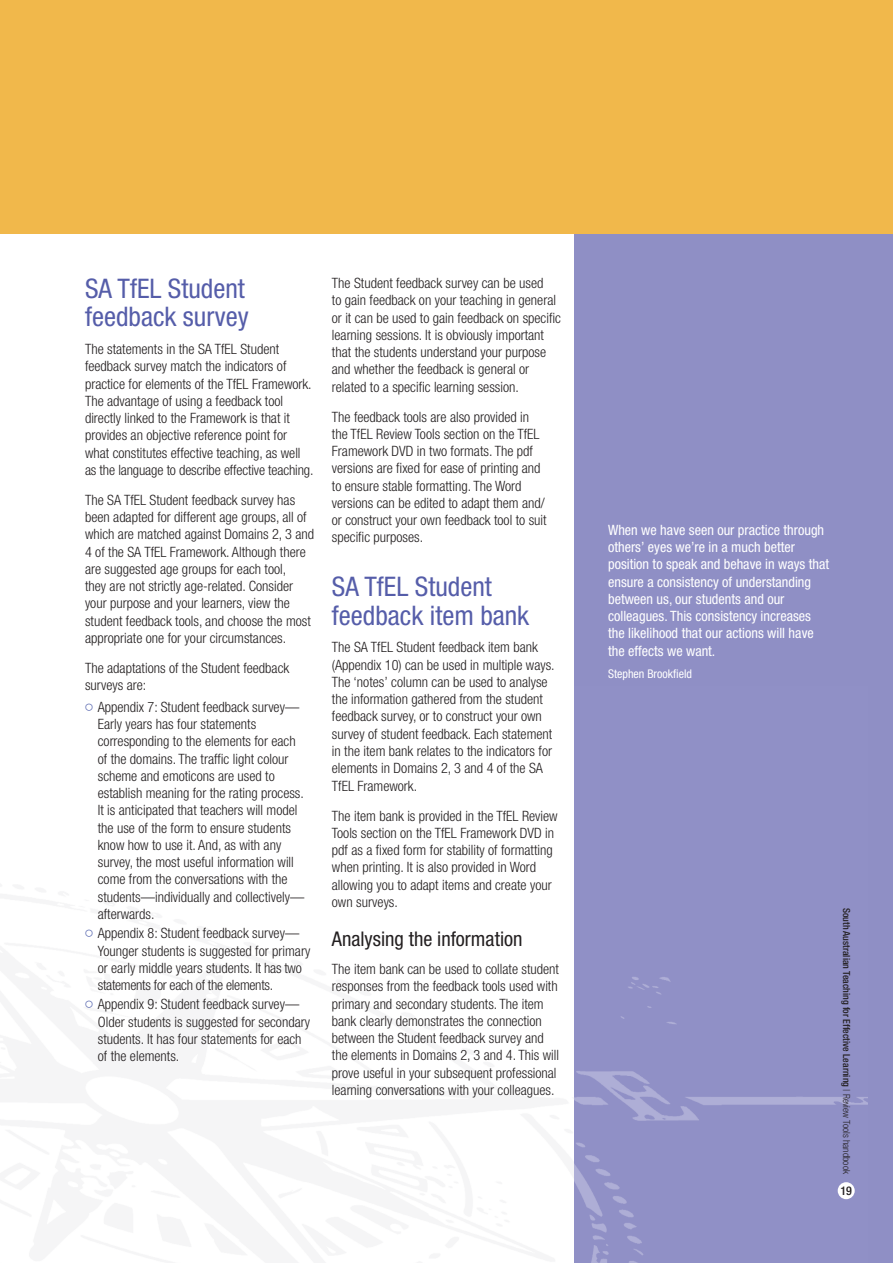
<style>
.page{position:relative;width:893px;height:1263px;background:#fff}
.page>*{position:absolute;margin:0;border:0;box-sizing:border-box;transform-origin:0 0}
.t1{font:condensed 27px/28.5px "Helvetica Neue";color:#555da9}
.t2{font:condensed 20.25px "Helvetica Neue";color:#231f20}
.t3{font:300 condensed 14.25px/17.2px "Helvetica Neue";color:#231f20}
.t4{font:condensed 14.25px/17.2px "Helvetica Neue";color:#fff}
.t5{font:condensed 12px "Helvetica Neue";color:#fff}
.t6{font:500 condensed 12px "Helvetica Neue";color:#231f20}
.t7{font:500 condensed 9.75px "Helvetica Neue";color:#231f20}
.s1{font-family:"Universal Newswith Comm Pi";font-weight:400;font-stretch:normal;color:#5060ac}
.s2{font-weight:300}
</style>
<div class="page">
<div style="left:574px;top:0;width:319px;height:1263px;background:#8f8fc5"></div>
<img style="left:574px;top:977px;width:293px;height:286px">
<div style="left:838px;top:1182px;width:17px;height:17px;background:#fff;border-radius:50%"></div>
<div style="left:0;top:0;width:893px;height:234px;background:#f1b84b"></div>
<h1 class="t1" style="left:85px;top:274px;width:165px">SA TfEL Student feedback survey</h1>
<p class="t3" style="left:85px;top:340px;width:230px">The statements in the SA TfEL Student feedback survey match the indicators of practice for elements of the TfEL Framework.<br>The advantage of using a feedback tool directly linked to the Framework is that it provides an objective reference point for what constitutes effective teaching, as well as the language to describe effective teaching.</p>
<p class="t3" style="left:85px;top:491px;width:231px">The SA TfEL Student feedback survey has been adapted for different age groups, all of which are matched against Domains 2, 3 and 4 of the SA TfEL Framework. Although there are suggested age groups for each tool,<br>they are not strictly age-related. Consider your purpose and your learners, view the student feedback tools, and choose the most appropriate one for your circumstances.</p>
<p class="t3" style="left:85px;top:659px;width:206px">The adaptations of the Student feedback surveys are:</p>
<p class="t3" style="left:98px;top:698px;width:208px;text-indent:-13px"><span class="s1">C</span> Appendix 7: Student feedback survey— Early years has four statements corresponding to the elements for each of the domains. The traffic light colour scheme and emoticons are used to establish meaning for the rating process.<br>It is anticipated that teachers will model the use of the form to ensure students know how to use it. And, as with any survey, the most useful information will come from the conversations with the students—individually and collectively— afterwards.</p>
<p class="t3" style="left:98px;top:924px;width:214px;text-indent:-13px"><span class="s1">C</span> Appendix 8: Student feedback survey— Younger students is suggested for primary or early middle years students. It has two statements for each of the elements.</p>
<p class="t3" style="left:98px;top:996px;width:214px;text-indent:-13px"><span class="s1">C</span> Appendix 9: Student feedback survey— Older students is suggested for secondary students. It has four statements for each of the elements.</p>
<p class="t3" style="left:332px;top:274px;width:230px">The Student feedback survey can be used<br>to gain feedback on your teaching in general or it can be used to gain feedback on specific learning sessions. It is obviously important that the students understand your purpose and whether the feedback is general or related to a specific learning session.</p>
<p class="t3" style="left:332px;top:408px;width:216px">The feedback tools are also provided in the TfEL Review Tools section on the TfEL Framework DVD in two formats. The pdf versions are fixed for ease of printing and to ensure stable formatting. The Word versions can be edited to adapt them and/ or construct your own feedback tool to suit specific purposes.</p>
<h1 class="t1" style="left:332px;top:572px;width:199px">SA TfEL Student feedback item bank</h1>
<p class="t3" style="left:332px;top:639px;width:224px">The SA TfEL Student feedback item bank (Appendix 10) can be used in multiple ways.<br>The ‘notes’ column can be used to analyse the information gathered from the student feedback survey, or to construct your own survey of student feedback. Each statement in the item bank relates to the indicators for elements in Domains 2, 3 and 4 of the SA TfEL Framework.</p>
<p class="t3" style="left:332px;top:807px;width:227px">The item bank is provided in the TfEL Review Tools section on the TfEL Framework DVD in pdf as a fixed form for stability of formatting when printing. It is also provided in Word allowing you to adapt items and create your own surveys.</p>
<h2 class="t2" style="left:332px;top:927px;width:192px">Analysing the information</h2>
<p class="t3" style="left:332px;top:960px;width:229px">The item bank can be used to collate student responses from the feedback tools used with primary and secondary students. The item bank clearly demonstrates the connection between the Student feedback survey and the elements in Domains 2, 3 and 4. This will prove useful in your subsequent professional learning conversations with your colleagues.</p>
<p class="t4" style="left:608px;top:521px;width:223px">When we have seen our practice through others’ eyes we’re in a much better position to speak and behave in ways that ensure a consistency of understanding between us, our students and our colleagues. This consistency increases the likelihood that our actions will have the effects we want.</p>
<p class="t5" style="left:608px;top:666px;width:85px">Stephen Brookfield</p>
<p class="t7" style="left:852px;top:908px;width:268px;rotate:90deg">South Australian Teaching for Effective Learning <span class="s2">| Review Tools handbook</span></p>
<p class="t6" style="left:840px;top:1184px;width:13px">19</p>
</div>
